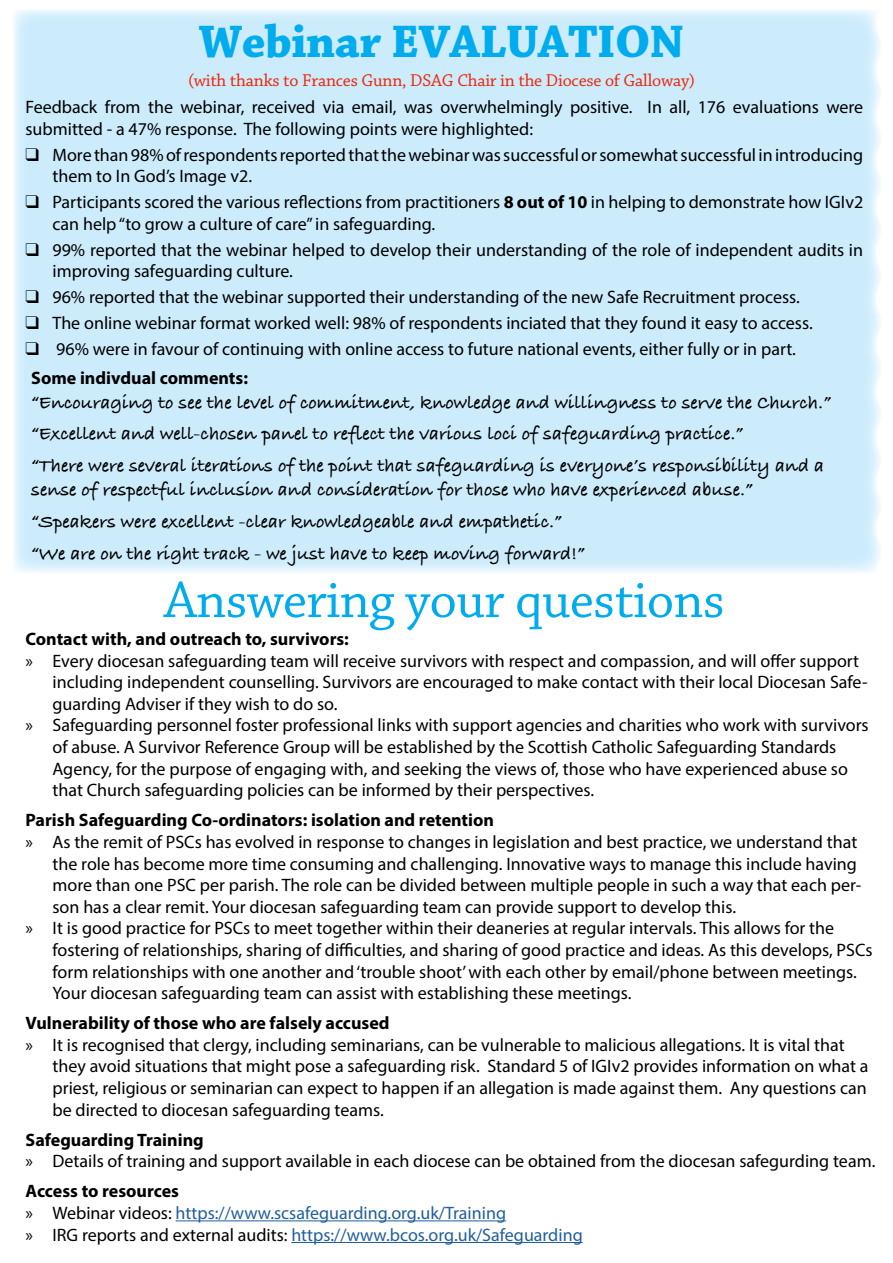
<style>
.page{position:relative;width:893px;height:1263px;background:#fff}
.page>*{position:absolute;margin:0;border:0;box-sizing:border-box;transform-origin:0 0}
.t1{font:54px "Chaparral Pro";letter-spacing:-.01em;color:#00aced}
.t2{font:700 48px "Chaparral Pro";letter-spacing:-.01em;color:#00aced}
.t3{font:700 19.5px/32px "Bradley Hand ITCTT";color:#000}
.t4{font:18px/21.6px "Myriad Pro";color:#000}
.t5{font:700 18px "Myriad Pro";color:#000}
.t6{font:18px/21.6px "Myriad Pro";color:#215e9e}
.t7{font:18px "Chaparral Pro";letter-spacing:-.01em;color:#ed2509}
.s1{font-weight:700}
.s2{font-weight:700;color:#000}
.s3{color:#000}
</style>
<div class="page">
<div style="left:13px;top:10px;width:868px;height:563px;background:#ccecfc"></div>
<hr style="left:176px;top:1220px;width:330px;height:1px;background:#215e9e">
<hr style="left:291px;top:1242px;width:292px;height:1px;background:#215e9e">
<h2 class="t2" style="left:199px;top:14px;width:487px">Webinar EVALUATION</h2>
<p class="t7" style="left:188px;top:70px;width:508px">(with thanks to Frances Gunn, DSAG Chair in the Diocese of Galloway)</p>
<p class="t4" style="left:26px;top:96px;width:839px">Feedback from the webinar, received via email, was overwhelmingly positive. In all, 176 evaluations were submitted - a 47% response. The following points were highlighted:</p>
<p class="t4" style="left:53px;top:144px;width:812px;text-indent:-27px">❑ More than 98% of respondents reported that the webinar was successful or somewhat successful in introducing them to In God’s Image v2.</p>
<p class="t4" style="left:53px;top:191px;width:812px;text-indent:-27px">❑ Participants scored the various reflections from practitioners <span class="s1">8 out of 10</span> in helping to demonstrate how IGIv2 can help “to grow a culture of care” in safeguarding.</p>
<p class="t4" style="left:53px;top:239px;width:812px;text-indent:-27px">❑ 99% reported that the webinar helped to develop their understanding of the role of independent audits in improving safeguarding culture.</p>
<p class="t4" style="left:26px;top:286px;width:776px">❑ 96% reported that the webinar supported their understanding of the new Safe Recruitment process.</p>
<p class="t4" style="left:26px;top:312px;width:789px">❑ The online webinar format worked well: 98% of respondents inciated that they found it easy to access.</p>
<p class="t4" style="left:31px;top:334px;width:766px;line-height:29.2px;text-indent:-6px">❑ 96% were in favour of continuing with online access to future national events, either fully or in part.<br><span class="s1">Some indivdual comments:</span></p>
<p class="t3" style="left:31px;top:385px;width:801px">“Encouraging to see the level of commitment, knowledge and willingness to serve the Church.” “Excellent and well-chosen panel to reflect the various loci of safeguarding practice.”<br>“There were several iterations of the point that safeguarding is everyone’s responsibility and a</p>
<p class="t3" style="left:31px;top:472px;width:723px">sense of respectful inclusion and consideration for those who have experienced abuse.” “Speakers were excellent -clear knowledgeable and empathetic.”<br>“We are on the right track - we just have to keep moving forward!”</p>
<h1 class="t1" style="left:164px;top:570px;width:562px">Answering your questions</h1>
<p class="t5" style="left:26px;top:627px;width:325px">Contact with, and outreach to, survivors:</p>
<p class="t4" style="left:26px;top:649px;width:835px">» Every diocesan safeguarding team will receive survivors with respect and compassion, and will offer support</p>
<p class="t4" style="left:53px;top:671px;width:817px">including independent counselling. Survivors are encouraged to make contact with their local Diocesan Safe-</p>
<p class="t4" style="left:53px;top:693px;width:286px">guarding Adviser if they wish to do so.</p>
<p class="t4" style="left:26px;top:714px;width:845px">» Safeguarding personnel foster professional links with support agencies and charities who work with survivors</p>
<p class="t4" style="left:53px;top:736px;width:785px">of abuse. A Survivor Reference Group will be established by the Scottish Catholic Safeguarding Standards</p>
<p class="t4" style="left:53px;top:757px;width:797px">Agency, for the purpose of engaging with, and seeking the views of, those who have experienced abuse so</p>
<p class="t4" style="left:53px;top:779px;width:543px">that Church safeguarding policies can be informed by their perspectives.</p>
<p class="t5" style="left:26px;top:808px;width:470px">Parish Safeguarding Co-ordinators: isolation and retention</p>
<p class="t4" style="left:26px;top:831px;width:833px">» As the remit of PSCs has evolved in response to changes in legislation and best practice, we understand that</p>
<p class="t4" style="left:53px;top:852px;width:806px">the role has become more time consuming and challenging. Innovative ways to manage this include having</p>
<p class="t4" style="left:53px;top:874px;width:810px">more than one PSC per parish. The role can be divided between multiple people in such a way that each per-</p>
<p class="t4" style="left:53px;top:895px;width:685px">son has a clear remit. Your diocesan safeguarding team can provide support to develop this.</p>
<p class="t4" style="left:26px;top:917px;width:810px">» It is good practice for PSCs to meet together within their deaneries at regular intervals. This allows for the</p>
<p class="t4" style="left:53px;top:939px;width:822px">fostering of relationships, sharing of difficulties, and sharing of good practice and ideas. As this develops, PSCs</p>
<p class="t4" style="left:53px;top:960px;width:806px">form relationships with one another and ‘trouble shoot’ with each other by email/phone between meetings.</p>
<p class="t4" style="left:53px;top:982px;width:580px">Your diocesan safeguarding team can assist with establishing these meetings.</p>
<p class="t5" style="left:26px;top:1011px;width:366px">Vulnerability of those who are falsely accused</p>
<p class="t4" style="left:53px;top:1034px;width:818px;text-indent:-27px">» It is recognised that clergy, including seminarians, can be vulnerable to malicious allegations. It is vital that they avoid situations that might pose a safeguarding risk. Standard 5 of IGIv2 provides information on what a priest, religious or seminarian can expect to happen if an allegation is made against them. Any questions can be directed to diocesan safeguarding teams.</p>
<p class="t5" style="left:26px;top:1128px;width:180px">Safeguarding Training</p>
<p class="t4" style="left:26px;top:1150px;width:851px">» Details of training and support available in each diocese can be obtained from the diocesan safegurding team.</p>
<p class="t6" style="left:26px;top:1180px;width:559px"><span class="s2">Access to resources<br></span><span class="s3">» Webinar videos:</span> https://www.scsafeguarding.org.uk/Training<br><span class="s3">» IRG reports and external audits:</span> https://www.bcos.org.uk/Safeguarding</p>
</div>
